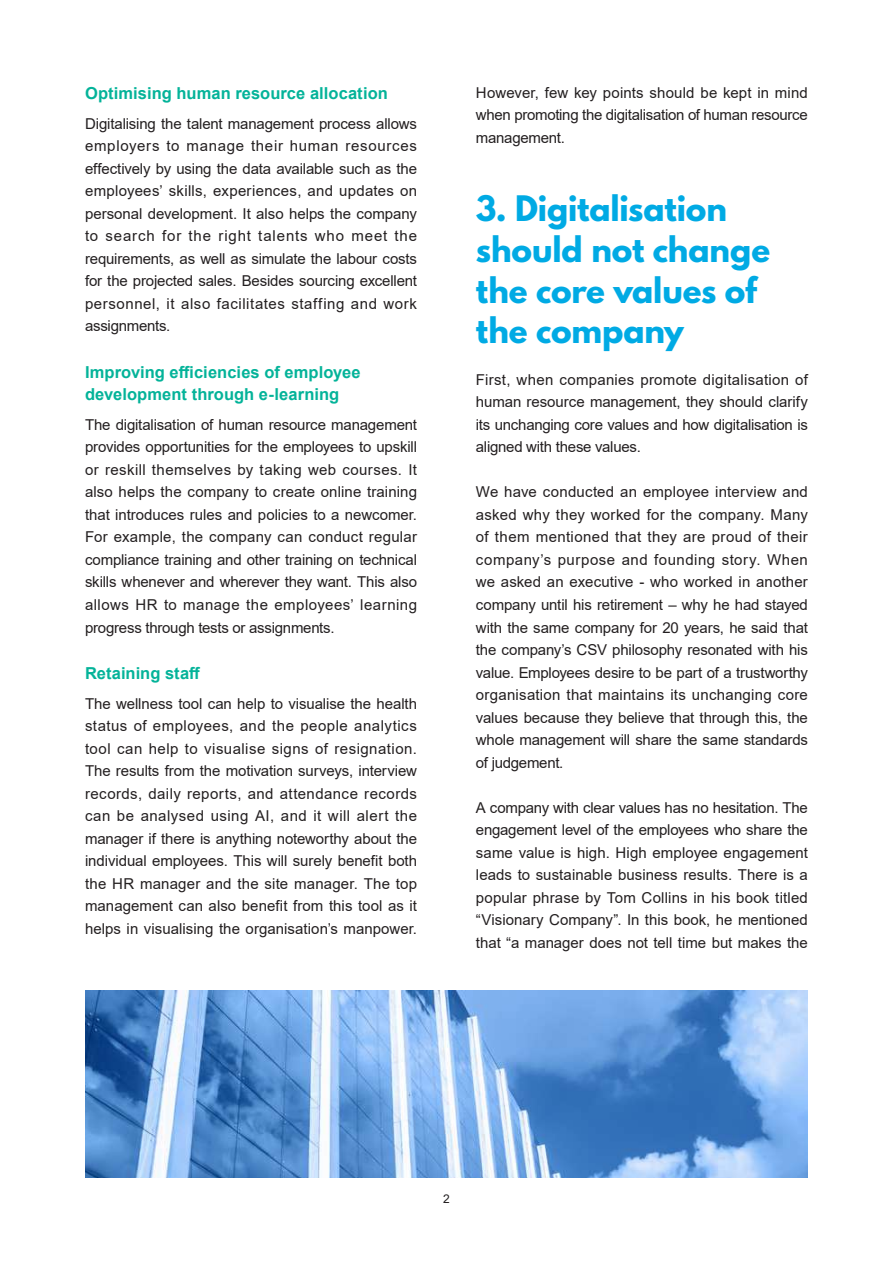
<style>
.page{position:relative;width:893px;height:1263px;background:#fff}
.page>*{position:absolute;margin:0;border:0;box-sizing:border-box;transform-origin:0 0}
.t1{font:700 31.2px/40.5px "League Spartan";letter-spacing:-.005em;color:#00aae4}
.t2{font:700 16.5px/22.5px "Arial";letter-spacing:.005em;color:#04b399}
.t3{font:15px/22.5px "Arial";letter-spacing:-.01em;color:#231f20;text-align:justify}
.t4{font:12px "Arial";color:#231f20}
</style>
<div class="page">
<img style="left:85px;top:991px;width:723px;height:187px">
<p class="t2" style="left:85px;top:82px;width:304px">Optimising human resource allocation</p>
<p class="t3" style="left:85px;top:112px;width:334px">Digitalising the talent management process allows employers to manage their human resources effectively by using the data available such as the employees’ skills, experiences, and updates on personal development. It also helps the company to search for the right talents who meet the requirements, as well as simulate the labour costs for the projected sales. Besides sourcing excellent personnel, it also facilitates staffing and work assignments.</p>
<p class="t2" style="left:85px;top:361px;width:277px">Improving efficiencies of employee development through e-learning</p>
<p class="t3" style="left:85px;top:413px;width:334px">The digitalisation of human resource management provides opportunities for the employees to upskill or reskill themselves by taking web courses. It also helps the company to create online training that introduces rules and policies to a newcomer.<br>For example, the company can conduct regular compliance training and other training on technical skills whenever and wherever they want. This also allows HR to manage the employees’ learning progress through tests or assignments.</p>
<p class="t2" style="left:85px;top:662px;width:117px">Retaining staff</p>
<p class="t3" style="left:85px;top:692px;width:334px">The wellness tool can help to visualise the health status of employees, and the people analytics tool can help to visualise signs of resignation.<br>The results from the motivation surveys, interview records, daily reports, and attendance records can be analysed using AI, and it will alert the manager if there is anything noteworthy about the individual employees. This will surely benefit both the HR manager and the site manager. The top management can also benefit from this tool as it helps in visualising the organisation’s manpower.</p>
<p class="t3" style="left:476px;top:81px;width:333px">However, few key points should be kept in mind when promoting the digitalisation of human resource management.</p>
<h1 class="t1" style="left:476px;top:188px;width:296px">3. Digitalisation should not change the core values of the company</h1>
<p class="t3" style="left:476px;top:368px;width:333px">First, when companies promote digitalisation of human resource management, they should clarify its unchanging core values and how digitalisation is aligned with these values.</p>
<p class="t3" style="left:476px;top:481px;width:333px">We have conducted an employee interview and asked why they worked for the company. Many of them mentioned that they are proud of their company’s purpose and founding story. When we asked an executive - who worked in another company until his retirement – why he had stayed with the same company for 20 years, he said that the company’s CSV philosophy resonated with his value. Employees desire to be part of a trustworthy organisation that maintains its unchanging core values because they believe that through this, the whole management will share the same standards of judgement.</p>
<p class="t3" style="left:476px;top:796px;width:333px">A company with clear values has no hesitation. The engagement level of the employees who share the same value is high. High employee engagement leads to sustainable business results. There is a popular phrase by Tom Collins in his book titled “Visionary Company”. In this book, he mentioned that “a manager does not tell time but makes the</p>
<p class="t4" style="left:443px;top:1191px;width:8px">2</p>
</div>
